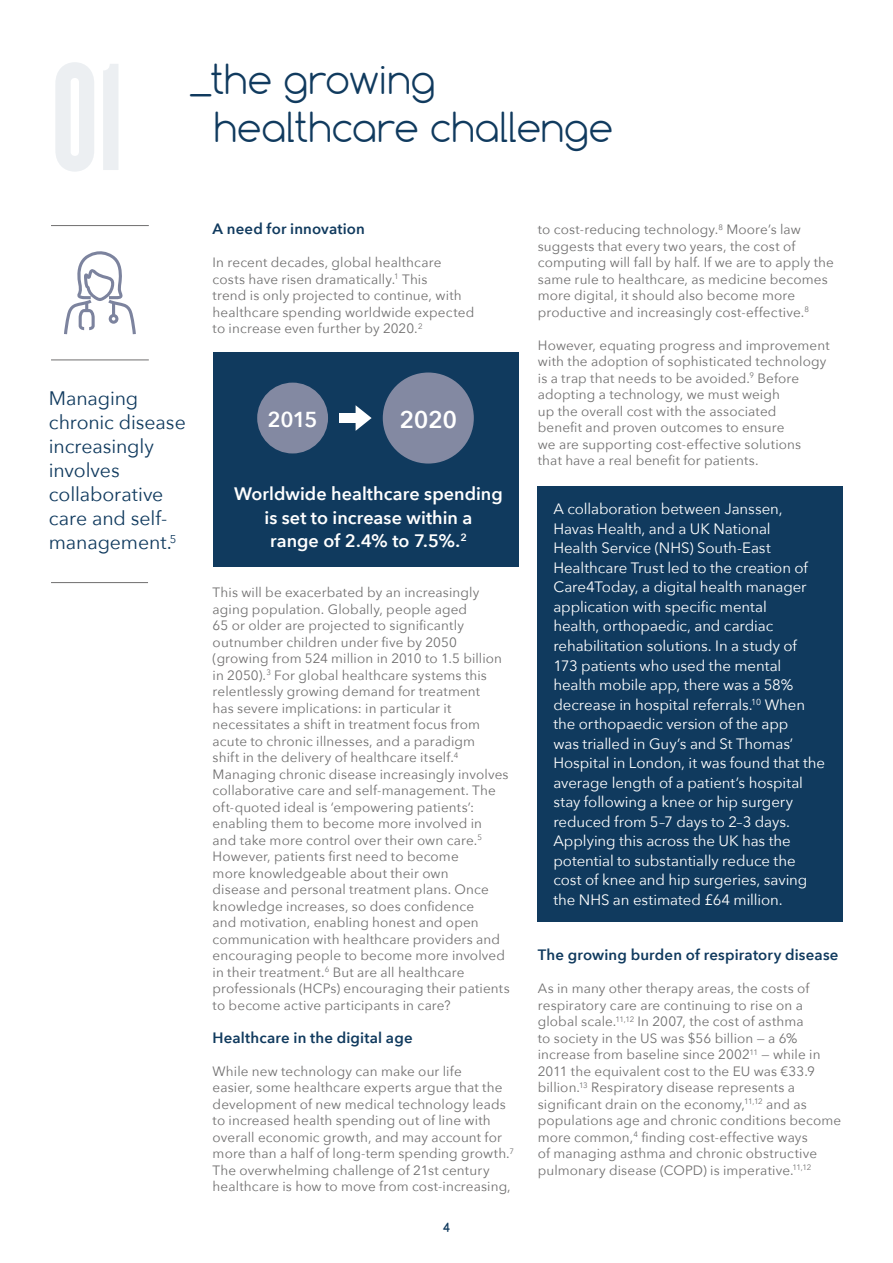
<style>
.page{position:relative;width:893px;height:1263px;background:#fff}
.page>*{position:absolute;margin:0;border:0;box-sizing:border-box;transform-origin:0 0}
.t1{font:300 39px/48px "Comfortaa";letter-spacing:.005em;color:#103a5e}
.t2{font:600 24.15px "Avenir Next";color:#fff}
.t3{font:600 21.6px "Avenir Next";color:#fff}
.t4{font:19.5px/24px "Avenir Next";letter-spacing:-.005em;color:#103a5e}
.t5{font:600 18px/23.4px "Avenir Next";color:#fff;text-align:center}
.t6{font:15px/19.5px "Avenir Next";letter-spacing:-.005em;color:#fff}
.t7{font:600 15px "Avenir Next";letter-spacing:.01em;color:#103a5e}
.t8{font:13.5px/16.5px "Avenir Next";letter-spacing:.01em;color:#706f6f}
.t9{font:700 12px "Comfortaa";color:#103a5e}
</style>
<div class="page">
<hr style="left:51px;top:582px;width:97px;height:1px;background:#706f6f">
<div style="left:537px;top:486px;width:305px;height:435px;background:#103a5e"></div>
<div style="left:213px;top:352px;width:305px;height:215px;background:#103a5e"></div>
<div style="left:257px;top:383px;width:71px;height:70px;background:#8389a2;border-radius:50%"></div>
<div style="left:383px;top:372px;width:91px;height:92px;background:#8389a2;border-radius:50%"></div>
<svg style="left:356px;top:405px;width:16px;height:26px"></svg>
<div style="left:339px;top:413px;width:24px;height:10px;background:#fff"></div>
<hr style="left:51px;top:360px;width:98px;height:1px;background:#706f6f">
<hr style="left:51px;top:225px;width:98px;height:1px;background:#706f6f">
<svg style="left:64px;top:251px;width:72px;height:83px"></svg>
<h1 class="t1" style="left:214px;top:55px;width:401px;text-indent:-23px">_the growing healthcare challenge</h1>
<h3 class="t4" style="left:49px;top:385px;width:138px">Managing chronic disease increasingly involves collaborative care and self&shy;management.<sup>5</sup></h3>
<p class="t7" style="left:213px;top:216px;width:154px">A need for innovation</p>
<p class="t8" style="left:213px;top:253px;width:263px">In recent decades, global healthcare costs have risen dramatically.<sup>1</sup> This<br>trend is only projected to continue, with healthcare spending worldwide expected to increase even further by 2020.<sup>2</sup></p>
<h3 class="t3" style="left:267px;top:401px;width:52px">2015</h3>
<h2 class="t2" style="left:399px;top:399px;width:59px">2020</h2>
<h3 class="t5" style="left:234px;top:482px;width:270px">Worldwide healthcare spending is set to increase within a<br>range of 2.4% to 7.5%.<sup>2</sup></h3>
<p class="t8" style="left:213px;top:583px;width:299px">This will be exacerbated by an increasingly aging population. Globally, people aged<br>65 or older are projected to significantly outnumber children under five by 2050 (growing from 524 million in 2010 to 1.5 billion in 2050).<sup>3</sup> For global healthcare systems this relentlessly growing demand for treatment<br>has severe implications: in particular it necessitates a shift in treatment focus from acute to chronic illnesses, and a paradigm<br>shift in the delivery of healthcare itself.<sup>4<br></sup>Managing chronic disease increasingly involves collaborative care and self-management. The oft-quoted ideal is ‘empowering patients’: enabling them to become more involved in<br>and take more control over their own care.<sup>5<br></sup>However, patients first need to become<br>more knowledgeable about their own<br>disease and personal treatment plans. Once knowledge increases, so does confidence<br>and motivation, enabling honest and open communication with healthcare providers and encouraging people to become more involved in their treatment.<sup>6</sup> But are all healthcare professionals (HCPs) encouraging their patients to become active participants in care?</p>
<p class="t7" style="left:213px;top:1024px;width:202px">Healthcare in the digital age</p>
<p class="t8" style="left:213px;top:1062px;width:303px">While new technology can make our life<br>easier, some healthcare experts argue that the development of new medical technology leads to increased health spending out of line with overall economic growth, and may account for more than a half of long-term spending growth.<sup>7<br></sup>The overwhelming challenge of 21st century healthcare is how to move from cost-increasing,</p>
<p class="t9" style="left:443px;top:1219px;width:9px">4</p>
<p class="t8" style="left:538px;top:220px;width:298px">to cost-reducing technology.<sup>8</sup> Moore’s law suggests that every two years, the cost of computing will fall by half. If we are to apply the same rule to healthcare, as medicine becomes more digital, it should also become more productive and increasingly cost-effective.<sup>8</sup></p>
<p class="t8" style="left:538px;top:336px;width:293px">However, equating progress and improvement with the adoption of sophisticated technology is a trap that needs to be avoided.<sup>9</sup> Before adopting a technology, we must weigh<br>up the overall cost with the associated<br>benefit and proven outcomes to ensure<br>we are supporting cost-effective solutions<br>that have a real benefit for patients.</p>
<p class="t6" style="left:553px;top:499px;width:273px">A collaboration between Janssen, Havas Health, and a UK National<br>Health Service (NHS) South-East Healthcare Trust led to the creation of Care4Today, a digital health manager application with specific mental<br>health, orthopaedic, and cardiac rehabilitation solutions. In a study of<br>173 patients who used the mental health mobile app, there was a 58% decrease in hospital referrals.<sup>10</sup> When the orthopaedic version of the app<br>was trialled in Guy’s and St Thomas’ Hospital in London, it was found that the average length of a patient’s hospital stay following a knee or hip surgery reduced from 5–7 days to 2–3 days.<br>Applying this across the UK has the potential to substantially reduce the cost of knee and hip surgeries, saving the NHS an estimated £64 million.</p>
<p class="t7" style="left:538px;top:942px;width:302px">The growing burden of respiratory disease</p>
<p class="t8" style="left:538px;top:979px;width:305px">As in many other therapy areas, the costs of respiratory care are continuing to rise on a global scale.<sup>11,12</sup> In 2007, the cost of asthma<br>to society in the US was $56 billion — a 6% increase from baseline since 2002<sup>11</sup> — while in 2011 the equivalent cost to the EU was €33.9 billion.<sup>13</sup> Respiratory disease represents a significant drain on the economy,<sup>11,12</sup> and as populations age and chronic conditions become more common,<sup>4</sup> finding cost-effective ways<br>of managing asthma and chronic obstructive pulmonary disease (COPD) is imperative.<sup>11,12</sup></p>
</div>
